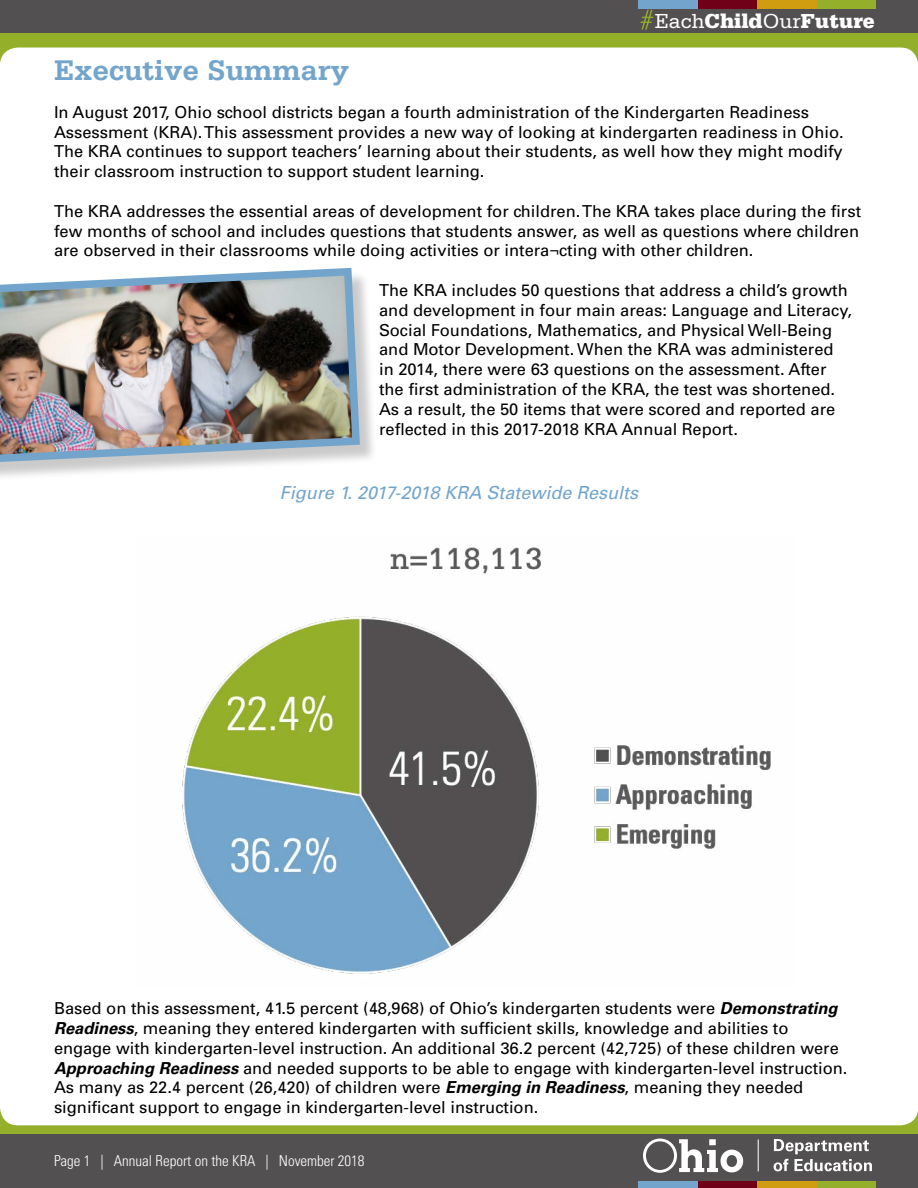
<style>
.page{position:relative;width:918px;height:1188px;background:#fff}
.page>*{position:absolute;margin:0;border:0;box-sizing:border-box;transform-origin:0 0}
.t1{font:700 30px "Serifa Std";color:#73a5cc}
.t2{font:900 21.45px "Serifa Std";color:#fff}
.t3{font:italic 18px "Univers";color:#73a5cc}
.t4{font:16.5px/19.8px "Univers";color:#000}
.t5{font:300 condensed 15px "Univers LT Std";color:#fff}
.s1{font-weight:400}
.s2{font-family:"Univers LT Std";font-weight:700;font-style:italic}
</style>
<div class="page">
<div style="left:0;top:1115px;width:918px;height:73px;background:#525051"></div>
<div style="left:0;top:0;width:918px;height:36px;background:#525051"></div>
<div style="left:0;top:33px;width:918px;height:30px;background:#94af2a"></div>
<div style="left:0;top:1105px;width:918px;height:29px;background:#94af2a"></div>
<div style="left:816px;top:0;width:60px;height:8px;background:#94af2a"></div>
<div style="left:757px;top:0;width:59px;height:8px;background:#d19d10"></div>
<div style="left:698px;top:0;width:59px;height:8px;background:#700017"></div>
<div style="left:639px;top:0;width:59px;height:8px;background:#73a5cc"></div>
<svg style="left:640px;top:10px;width:13px;height:20px"></svg>
<div style="left:816px;top:1181px;width:60px;height:7px;background:#94af2a"></div>
<div style="left:757px;top:1181px;width:59px;height:7px;background:#d19d10"></div>
<div style="left:698px;top:1181px;width:59px;height:7px;background:#700017"></div>
<div style="left:639px;top:1181px;width:59px;height:7px;background:#73a5cc"></div>
<svg style="left:643px;top:1139px;width:100px;height:34px"></svg>
<hr style="left:758px;top:1139px;width:1px;height:32px;background:#fff">
<svg style="left:774px;top:1139px;width:98px;height:32px"></svg>
<div style="left:0;top:48px;width:918px;height:1077px;background:#fff;border-radius:18px"></div>
<img style="left:182px;top:547px;width:589px;height:427px">
<div style="left:0;top:270px;width:378px;height:217px;background:#000;opacity:.21"></div>
<img style="left:0;top:267px;width:364px;height:205px">
<h2 class="t2" style="left:655px;top:8px;width:222px"><span class="s1">Each</span>Child<span class="s1">Our</span>Future</h2>
<p class="t1" style="left:54px;top:53px;width:297px">Executive Summary</p>
<p class="t4" style="left:54px;top:102px;width:791px">In August 2017, Ohio school districts began a fourth administration of the Kindergarten Readiness Assessment (KRA). This assessment provides a new way of looking at kindergarten readiness in Ohio.<br>The KRA continues to support teachers’ learning about their students, as well how they might modify their classroom instruction to support student learning.</p>
<p class="t4" style="left:54px;top:201px;width:809px">The KRA addresses the essential areas of development for children. The KRA takes place during the first few months of school and includes questions that students answer, as well as questions where children are observed in their classrooms while doing activities or intera¬cting with other children.</p>
<p class="t4" style="left:379px;top:280px;width:475px">The KRA includes 50 questions that address a child’s growth and development in four main areas: Language and Literacy, Social Foundations, Mathematics, and Physical Well-Being and Motor Development. When the KRA was administered in 2014, there were 63 questions on the assessment. After the first administration of the KRA, the test was shortened.<br>As a result, the 50 items that were scored and reported are reflected in this 2017-2018 KRA Annual Report.</p>
<p class="t3" style="left:280px;top:482px;width:360px">Figure 1. 2017-2018 KRA Statewide Results</p>
<p class="t4" style="left:54px;top:998px;width:795px">Based on this assessment, 41.5 percent (48,968) of Ohio’s kindergarten students were <span class="s2">Demonstrating Readiness</span>, meaning they entered kindergarten with sufficient skills, knowledge and abilities to engage with kindergarten-level instruction. An additional 36.2 percent (42,725) of these children were <span class="s2">Approaching Readiness</span> and needed supports to be able to engage with kindergarten-level instruction.<br>As many as 22.4 percent (26,420) of children were <span class="s2">Emerging in Readiness</span>, meaning they needed significant support to engage in kindergarten-level instruction.</p>
<p class="t5" style="left:54px;top:1152px;width:312px">Page 1 | Annual Report on the KRA | November 2018</p>
</div>
